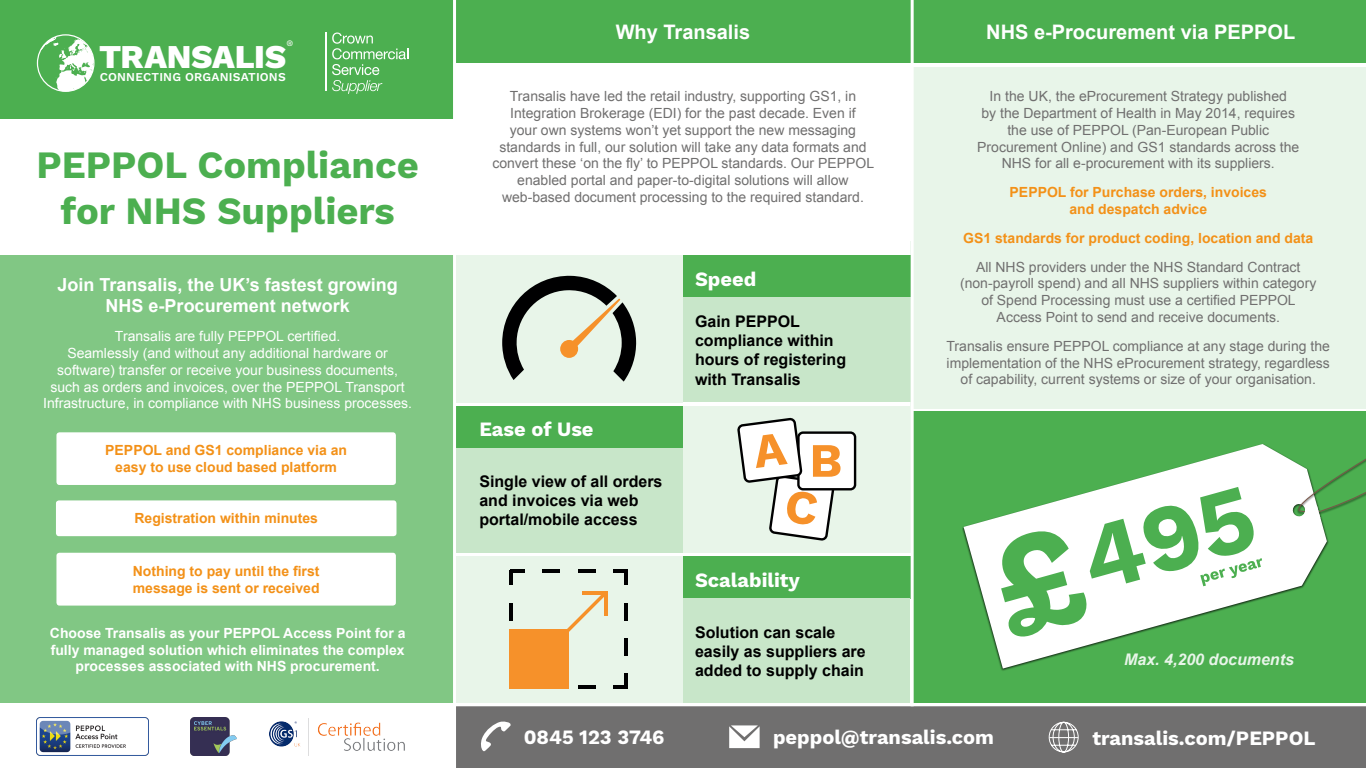
<style>
.page{position:relative;width:1366px;height:768px;background:#fff}
.page>*{position:absolute;margin:0;border:0;box-sizing:border-box;transform-origin:0 0}
.t1{font:700 38px/45.6px "Work Sans";color:#4caf50;text-align:center}
.t2{font:800 33.2px "Work Sans";letter-spacing:-.01em;color:#fff}
.t3{font:700 20px "Work Sans";color:#fff}
.t4{font:700 20px "Arial";color:#fff}
.t5{font:700 18px/21.6px "Arial";color:#fff;text-align:center}
.t6{font:700 16px/19.2px "Arial";color:#000}
.t7{font:italic 700 16px "Arial";color:#e8f5e9}
.t8{font:14px/16.8px "Arial";color:#706f6f;text-align:center}
.t9{font:14px/16.8px "Arial";color:#fff;text-align:center}
.t10{font:700 14px/16.8px "Arial";color:#f39118;text-align:center}
.t11{font:700 14px/16.8px "Arial";color:#fff;text-align:center}
.t12{font:600 12px "Work Sans";letter-spacing:.015em;color:#fff}
.t13{font:8.3px "Work Sans";color:#fff}
</style>
<div class="page">
<div style="left:914px;top:412px;width:452px;height:291px;background:#4caf50"></div>
<div style="left:912px;top:0;width:454px;height:63px;background:#4caf50"></div>
<div style="left:0;top:0;width:455px;height:182px;background:#4caf50"></div>
<div style="left:0;top:182px;width:455px;height:586px;background:#81c784"></div>
<div style="left:0;top:119px;width:464px;height:136px;background:#fff"></div>
<div style="left:0;top:703px;width:453px;height:65px;background:#fff"></div>
<div style="left:911px;top:67px;width:455px;height:341px;background:#e8f5e9"></div>
<svg style="left:41px;top:37px;width:52px;height:54px"></svg>
<div style="left:37px;top:34px;width:58px;height:58px;border:1px solid #fff;border-radius:50%"></div>
<hr style="left:325px;top:33px;width:1px;height:58px;background:#fff">
<svg style="left:332px;top:33px;width:76px;height:61px"></svg>
<div style="left:56px;top:432px;width:340px;height:53px;background:#fff;border-radius:3px"></div>
<div style="left:56px;top:553px;width:340px;height:53px;background:#fff;border-radius:3px"></div>
<div style="left:56px;top:500px;width:341px;height:36px;background:#fff;border-radius:3px"></div>
<div style="left:456px;top:705px;width:910px;height:63px;background:#706f6f"></div>
<img style="left:36px;top:718px;width:113px;height:38px">
<img style="left:191px;top:718px;width:45px;height:38px">
<img style="left:270px;top:719px;width:135px;height:36px">
<div style="left:683px;top:406px;width:228px;height:147px;background:#e8f5e9"></div>
<div style="left:798px;top:433px;width:57px;height:56px;background:#fff;border-radius:5px"></div>
<div style="left:797px;top:431px;width:59px;height:59px;border:2px solid #000001;border-radius:5px"></div>
<svg style="left:737px;top:417px;width:104px;height:124px"></svg>
<div style="left:455px;top:556px;width:228px;height:147px;background:#e8f5e9"></div>
<div style="left:510px;top:629px;width:59px;height:60px;background:#f6912a"></div>
<hr style="left:542px;top:570px;width:18px;height:3px;background:#000001">
<hr style="left:578px;top:570px;width:17px;height:3px;background:#000001">
<hr style="left:578px;top:685px;width:17px;height:3px;background:#000001">
<hr style="left:510px;top:603px;width:3px;height:18px;background:#000001">
<hr style="left:625px;top:603px;width:3px;height:18px;background:#000001">
<hr style="left:625px;top:638px;width:3px;height:18px;background:#000001">
<hr style="left:510px;top:570px;width:3px;height:14px;background:#000001">
<hr style="left:510px;top:570px;width:14px;height:3px;background:#000001">
<hr style="left:613px;top:570px;width:15px;height:3px;background:#000001">
<hr style="left:625px;top:570px;width:3px;height:14px;background:#000001">
<hr style="left:625px;top:674px;width:3px;height:14px;background:#000001">
<hr style="left:613px;top:685px;width:15px;height:3px;background:#000001">
<svg style="left:567px;top:595px;width:37px;height:37px"></svg>
<hr style="left:582px;top:591px;width:25px;height:4px;background:#f6912a">
<hr style="left:604px;top:591px;width:3px;height:25px;background:#f6912a">
<div style="left:455px;top:255px;width:228px;height:147px;background:#e8f5e9"></div>
<svg style="left:502px;top:275px;width:135px;height:107px"></svg>
<div style="left:683px;top:255px;width:228px;height:43px;background:#4caf50"></div>
<div style="left:683px;top:556px;width:228px;height:43px;background:#4caf50"></div>
<div style="left:683px;top:298px;width:228px;height:104px;background:#c8e6c9"></div>
<div style="left:683px;top:599px;width:227px;height:104px;background:#c8e6c9"></div>
<div style="left:455px;top:406px;width:228px;height:42px;background:#4caf50"></div>
<div style="left:455px;top:448px;width:228px;height:105px;background:#c8e6c9"></div>
<div style="left:452px;top:0;width:462px;height:63px;background:#4caf50"></div>
<svg style="left:481px;top:721px;width:30px;height:31px"></svg>
<svg style="left:729px;top:725px;width:31px;height:23px"></svg>
<svg style="left:1048px;top:721px;width:31px;height:32px"></svg>
<hr style="left:453px;top:703px;width:913px;height:3px;background:#fff">
<hr style="left:911px;top:0;width:3px;height:706px;background:#fff">
<svg style="left:964px;top:444px;width:363px;height:225px"></svg>
<svg style="left:1001px;top:487px;width:261px;height:150px"></svg>
<svg style="left:1285px;top:447px;width:81px;height:72px"></svg>
<hr style="left:453px;top:0;width:3px;height:768px;background:#fff">
<p class="t13" style="left:286px;top:39px;width:8px">®</p>
<p class="t2" style="left:99px;top:37px;width:189px">TRANSALIS</p>
<p class="t12" style="left:100px;top:70px;width:188px">CONNECTING ORGANISATIONS</p>
<p class="t1" style="left:37px;top:144px;width:384px">PEPPOL Compliance for NHS Suppliers</p>
<p class="t5" style="left:57px;top:274px;width:342px">Join Transalis, the UK’s fastest growing<br>NHS e-Procurement network</p>
<p class="t9" style="left:43px;top:328px;width:370px">Transalis are fully PEPPOL certified.<br>Seamlessly (and without any additional hardware or software) transfer or receive your business documents, such as orders and invoices, over the PEPPOL Transport Infrastructure, in compliance with NHS business processes.</p>
<p class="t10" style="left:105px;top:443px;width:243px">PEPPOL and GS1 compliance via an easy to use cloud based platform</p>
<p class="t10" style="left:134px;top:511px;width:185px">Registration within minutes</p>
<p class="t10" style="left:133px;top:563px;width:188px;text-align:left">Nothing to pay until the first message is sent or received</p>
<p class="t11" style="left:50px;top:625px;width:357px">Choose Transalis as your PEPPOL Access Point for a fully managed solution which eliminates the complex processes associated with NHS procurement.</p>
<p class="t4" style="left:616px;top:19px;width:136px">Why Transalis</p>
<p class="t8" style="left:492px;top:88px;width:383px">Transalis have led the retail industry, supporting GS1, in Integration Brokerage (EDI) for the past decade. Even if<br>your own systems won’t yet support the new messaging standards in full, our solution will take any data formats and convert these ‘on the fly’ to PEPPOL standards. Our PEPPOL enabled portal and paper-to-digital solutions will allow web-based document processing to the required standard.</p>
<p class="t3" style="left:695px;top:267px;width:63px">Speed</p>
<p class="t3" style="left:479px;top:418px;width:116px">Ease of Use</p>
<p class="t6" style="left:479px;top:472px;width:185px">Single view of all orders and invoices via web portal/mobile access</p>
<p class="t6" style="left:695px;top:312px;width:153px">Gain PEPPOL compliance within hours of registering with Transalis</p>
<p class="t3" style="left:695px;top:568px;width:106px">Scalability</p>
<p class="t6" style="left:695px;top:623px;width:172px">Solution can scale easily as suppliers are added to supply chain</p>
<p class="t4" style="left:986px;top:19px;width:310px">NHS e-Procurement via PEPPOL</p>
<p class="t8" style="left:977px;top:88px;width:324px">In the UK, the eProcurement Strategy published<br>by the Department of Health in May 2014, requires the use of PEPPOL (Pan-European Public Procurement Online) and GS1 standards across the NHS for all e-procurement with its suppliers.</p>
<p class="t10" style="left:1010px;top:184px;width:259px">PEPPOL for Purchase orders, invoices and despatch advice</p>
<p class="t10" style="left:963px;top:230px;width:352px">GS1 standards for product coding, location and data</p>
<p class="t8" style="left:960px;top:258px;width:358px">All NHS providers under the NHS Standard Contract (non-payroll spend) and all NHS suppliers within category of Spend Processing must use a certified PEPPOL Access Point to send and receive documents.</p>
<p class="t8" style="left:947px;top:338px;width:385px">Transalis ensure PEPPOL compliance at any stage during the implementation of the NHS eProcurement strategy, regardless of capability, current systems or size of your organisation.</p>
<p class="t7" style="left:1124px;top:649px;width:171px">Max. 4,200 documents</p>
<p class="t3" style="left:524px;top:726px;width:142px">0845 123 3746</p>
<p class="t3" style="left:773px;top:726px;width:223px">peppol@transalis.com</p>
<p class="t3" style="left:1092px;top:727px;width:225px">transalis.com/PEPPOL</p>
</div>
